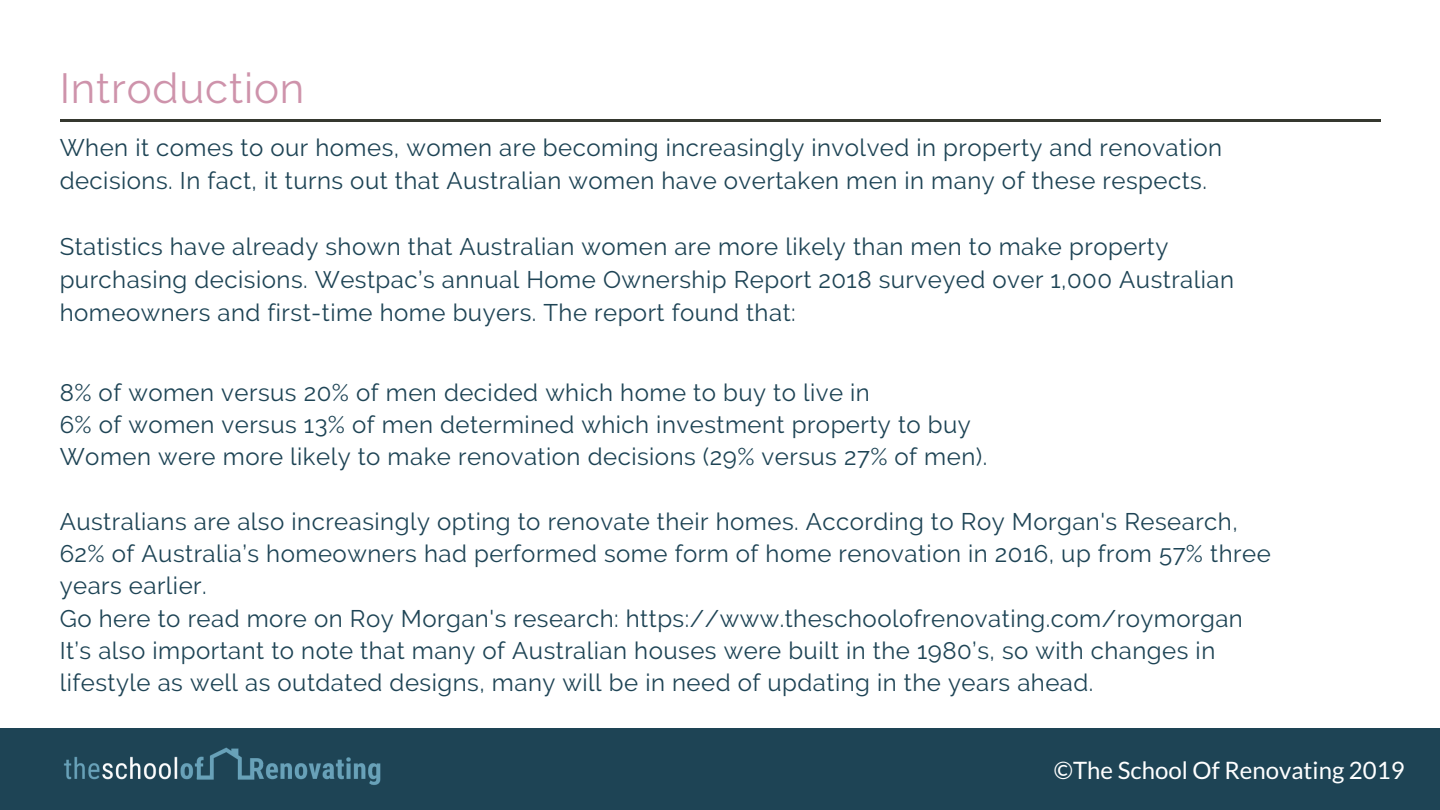
<style>
.page{position:relative;width:1440px;height:810px;background:#fff}
.page>*{position:absolute;margin:0;border:0;box-sizing:border-box;transform-origin:0 0}
.t1{font:42px "Raleway";letter-spacing:.02em;color:#ce93ab}
.t2{font:24px/32.2px "Raleway";letter-spacing:.02em;color:#1e4455}
.t3{font:24px "Lato";color:#fff}
</style>
<div class="page">
<hr style="left:60px;top:119px;width:1320px;height:3px;background:#35382f">
<div style="left:0;top:728px;width:1440px;height:82px;background:#1e4455"></div>
<img style="left:64px;top:747px;width:317px;height:38px">
<h1 class="t1" style="left:60px;top:63px;width:246px">Introduction</h1>
<p class="t2" style="left:60px;top:132px;width:1164px;line-height:33px">When it comes to our homes, women are becoming increasingly involved in property and renovation decisions. In fact, it turns out that Australian women have overtaken men in many of these respects.</p>
<p class="t2" style="left:60px;top:231px;width:1176px;line-height:33px">Statistics have already shown that Australian women are more likely than men to make property purchasing decisions. Westpac’s annual Home Ownership Report 2018 surveyed over 1,000 Australian homeowners and first-time home buyers. The report found that:</p>
<p class="t2" style="left:60px;top:376px;width:929px">8% of women versus 20% of men decided which home to buy to live in<br>6% of women versus 13% of men determined which investment property to buy<br>Women were more likely to make renovation decisions (29% versus 27% of men).</p>
<p class="t2" style="left:60px;top:505px;width:1213px">Australians are also increasingly opting to renovate their homes. According to Roy Morgan's Research, 62% of Australia’s homeowners had performed some form of home renovation in 2016, up from 57% three years earlier.<br>Go here to read more on Roy Morgan's research: https://www.theschoolofrenovating.com/roymorgan It’s also important to note that many of Australian houses were built in the 1980’s, so with changes in lifestyle as well as outdated designs, many will be in need of updating in the years ahead.</p>
<p class="t3" style="left:1054px;top:755px;width:352px">©The School Of Renovating 2019</p>
</div>
